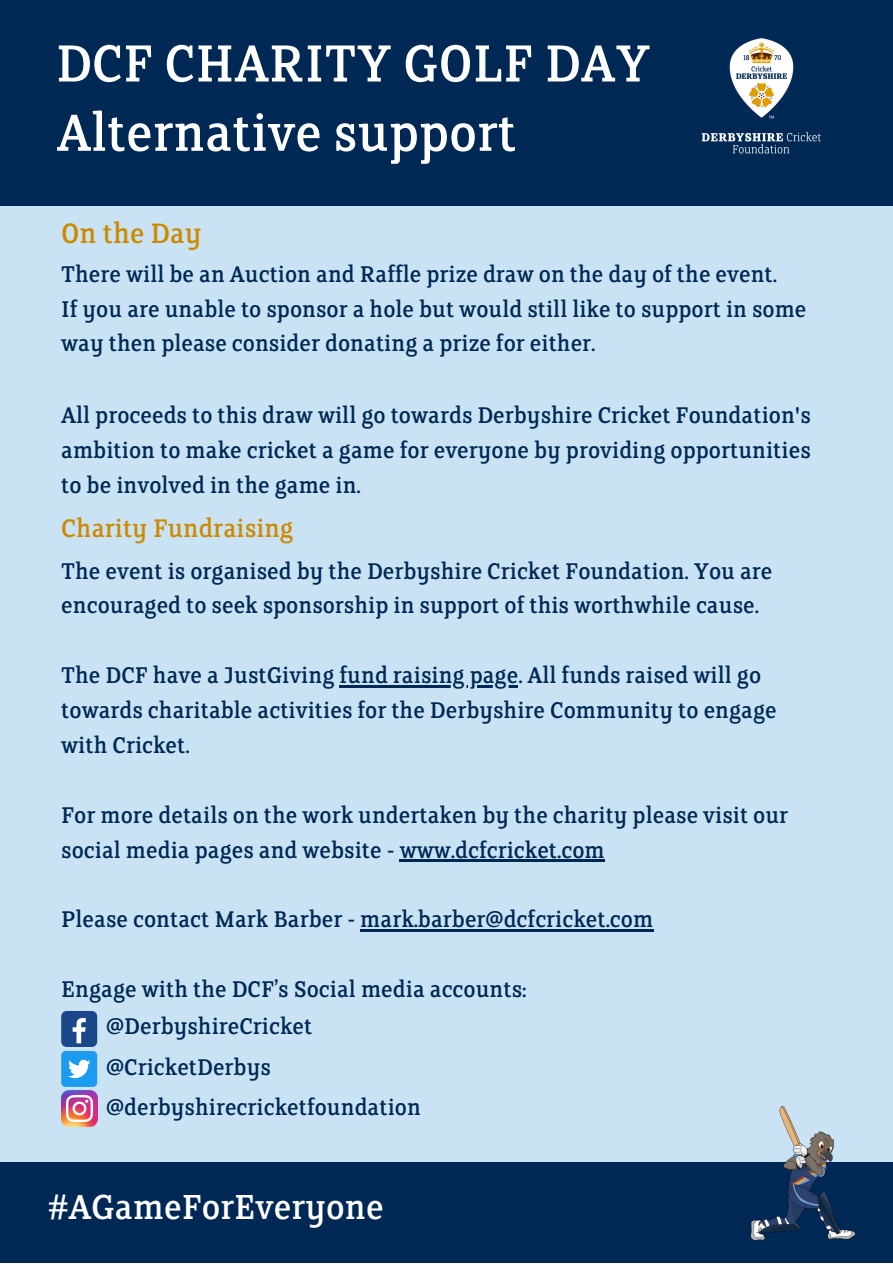
<style>
.page{position:relative;width:893px;height:1264px;background:#fff}
.page>*{position:absolute;margin:0;border:0;box-sizing:border-box;transform-origin:0 0}
.t1{font:58.5px "FS Clerkenwell";color:#fff}
.t2{font:39px "FS Clerkenwell";color:#fff}
.t3{font:31.5px "FS Clerkenwell";color:#cc8a00}
.t4{font:28.5px "FS Clerkenwell";color:#cc8a00}
.t5{font:25.5px/34.8px "FS Clerkenwell";color:#002855}
</style>
<div class="page">
<div style="left:0;top:0;width:892px;height:1262px;background:#c9e3f4"></div>
<div style="left:0;top:0;width:892px;height:206px;background:#002855"></div>
<div style="left:1px;top:1161px;width:891px;height:101px;background:#002855"></div>
<hr style="left:339px;top:685px;width:179px;height:2px;background:#002855">
<hr style="left:399px;top:859px;width:205px;height:3px;background:#002855">
<hr style="left:360px;top:929px;width:293px;height:2px;background:#002855">
<div style="left:61px;top:1010px;width:36px;height:36px;background:#1a4789;border-radius:5px"></div>
<svg style="left:73px;top:1018px;width:13px;height:25px"></svg>
<div style="left:61px;top:1050px;width:36px;height:36px;background:#1d9bf0;border-radius:4px"></div>
<svg style="left:68px;top:1059px;width:22px;height:19px"></svg>
<img style="left:61px;top:1090px;width:36px;height:36px">
<img style="left:701px;top:38px;width:120px;height:116px">
<img style="left:749px;top:1105px;width:107px;height:136px">
<p class="t1" style="left:56px;top:41px;width:596px">DCF CHARITY GOLF DAY</p>
<p class="t1" style="left:57px;top:110px;width:461px">Alternative support</p>
<p class="t3" style="left:61px;top:222px;width:142px">On the Day</p>
<p class="t5" style="left:61px;top:258px;width:717px">There will be an Auction and Raffle prize draw on the day of the event.</p>
<p class="t5" style="left:61px;top:293px;width:746px">If you are unable to sponsor a hole but would still like to support in some way then please consider donating a prize for either.</p>
<p class="t5" style="left:61px;top:400px;width:751px;text-align:justify">All proceeds to this draw will go towards Derbyshire Cricket Foundation's ambition to make cricket a game for everyone by providing opportunities to be involved in the game in.</p>
<p class="t4" style="left:61px;top:517px;width:234px">Charity Fundraising</p>
<p class="t5" style="left:61px;top:555px;width:712px">The event is organised by the Derbyshire Cricket Foundation. You are encouraged to seek sponsorship in support of this worthwhile cause.</p>
<p class="t5" style="left:61px;top:660px;width:717px">The DCF have a JustGiving fund raising page. All funds raised will go towards charitable activities for the Derbyshire Community to engage with Cricket.</p>
<p class="t5" style="left:61px;top:799px;width:728px">For more details on the work undertaken by the charity please visit our social media pages and website - www.dcfcricket.com</p>
<p class="t5" style="left:61px;top:903px;width:593px">Please contact Mark Barber - mark.barber@dcfcricket.com</p>
<p class="t5" style="left:61px;top:973px;width:467px">Engage with the DCF’s Social media accounts:</p>
<p class="t5" style="left:106px;top:1010px;width:208px">@DerbyshireCricket</p>
<p class="t5" style="left:106px;top:1051px;width:166px">@CricketDerbys</p>
<p class="t5" style="left:106px;top:1091px;width:316px">@derbyshirecricketfoundation</p>
<p class="t2" style="left:49px;top:1191px;width:336px">#AGameForEveryone</p>
</div>
